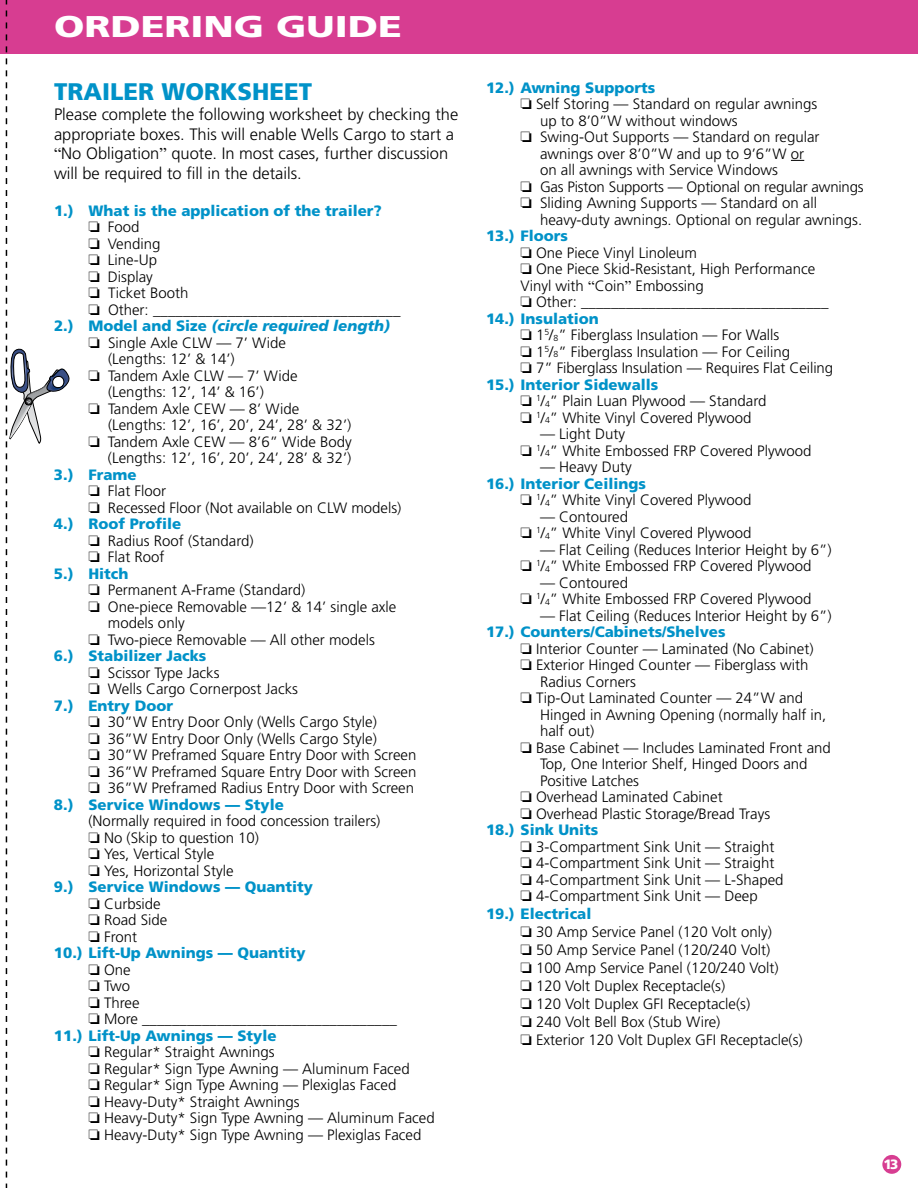
<style>
.page{position:relative;width:918px;height:1188px;background:#fff}
.page>*{position:absolute;margin:0;border:0;box-sizing:border-box;transform-origin:0 0}
.t1{font:900 30px "Frutiger";color:#fff;scale:1.3 1}
.t2{font:900 24px "Frutiger";color:#0092c8}
.t3{font:300 16.5px/19.8px "Frutiger";color:#000}
.t4{font:300 15px/16.5px "Frutiger";color:#000}
.t5{font:900 15px/16.5px "Frutiger";color:#0092c8}
.t6{font:900 13.5px "Frutiger";color:#fff}
.s1{font-family:"Times New Roman";font-weight:400}
.s2{font-weight:900;color:#0092c8}
.s3{font-weight:900;font-style:italic;color:#0092c8}
.s4{color:#000}
.s5{font-weight:300;color:#000}
.s6{font-size:8.7px}
</style>
<div class="page">
<div style="left:0;top:0;width:918px;height:54px;background:#d73d91"></div>
<svg style="left:791px;top:160px;width:13px;height:1px"></svg>
<svg style="left:6px;top:0;width:63px;height:1188px"></svg>
<div style="left:882px;top:1155px;width:19px;height:19px;background:#d73d91;border-radius:50%"></div>
<h1 class="t1" style="left:54px;top:8px;width:269px">ORDERING GUIDE</h1>
<h2 class="t2" style="left:54px;top:77px;width:260px">TRAILER WORKSHEET</h2>
<p class="t3" style="left:54px;top:104px;width:406px">Please complete the following worksheet by checking the appropriate boxes. This will enable Wells Cargo to start a <span class="s1">“</span>No Obligation<span class="s1">”</span> quote. In most cases, further discussion will be required to fill in the details.</p>
<p class="t5" style="left:54px;top:202px;width:329px">1.) What is the application of the trailer?</p>
<p class="t4" style="left:88px;top:219px;width:53px">□ Food</p>
<p class="t4" style="left:88px;top:235px;width:74px">□ Vending</p>
<p class="t4" style="left:88px;top:252px;width:70px">□ Line-Up</p>
<p class="t4" style="left:88px;top:268px;width:66px">□ Display</p>
<p class="t4" style="left:88px;top:285px;width:101px">□ Ticket Booth</p>
<p class="t4" style="left:54px;top:301px;width:348px;text-indent:34px">□ Other: _________________________________<br><span class="s2">2.) Model and Size</span> <span class="s3">(circle required length)</span></p>
<p class="t4" style="left:108px;top:334px;width:179px;text-indent:-20px">□ Single Axle CLW — 7’ Wide (Lengths: 12’ &amp; 14’)</p>
<p class="t4" style="left:108px;top:367px;width:191px;text-indent:-20px">□ Tandem Axle CLW — 7’ Wide (Lengths: 12’, 14’ &amp; 16’)</p>
<p class="t4" style="left:108px;top:400px;width:245px;text-indent:-20px">□ Tandem Axle CEW — 8’ Wide (Lengths: 12’, 16’, 20’, 24’, 28’ &amp; 32’)</p>
<p class="t4" style="left:88px;top:433px;width:265px;text-align:right">□ Tandem Axle CEW — 8’6” Wide Body (Lengths: 12’, 16’, 20’, 24’, 28’ &amp; 32’)</p>
<p class="t5" style="left:54px;top:466px;width:84px">3.) Frame</p>
<p class="t4" style="left:88px;top:483px;width:79px">□ Flat Floor</p>
<p class="t4" style="left:54px;top:499px;width:349px;text-indent:34px">□ Recessed Floor (Not available on CLW models)<br><span class="s2">4.) Roof Profile</span></p>
<p class="t4" style="left:88px;top:532px;width:167px">□ Radius Roof (Standard)</p>
<p class="t4" style="left:54px;top:549px;width:112px;text-indent:34px">□ Flat Roof<br><span class="s2">5.) Hitch</span></p>
<p class="t4" style="left:88px;top:582px;width:218px">□ Permanent A-Frame (Standard)</p>
<p class="t4" style="left:108px;top:598px;width:290px;text-indent:-20px">□ One-piece Removable —12’ &amp; 14’ single axle models only</p>
<p class="t4" style="left:54px;top:631px;width:322px;text-indent:34px">□ Two-piece Removable — All other models<br><span class="s2">6.) Stabilizer Jacks</span></p>
<p class="t4" style="left:88px;top:664px;width:133px">□ Scissor Type Jacks</p>
<p class="t4" style="left:54px;top:681px;width:246px;text-indent:34px">□ Wells Cargo Cornerpost Jacks<br><span class="s2">7.) Entry Door</span></p>
<p class="t4" style="left:88px;top:714px;width:290px">□ 30”W Entry Door Only (Wells Cargo Style)</p>
<p class="t4" style="left:88px;top:730px;width:290px">□ 36”W Entry Door Only (Wells Cargo Style)</p>
<p class="t4" style="left:88px;top:747px;width:329px">□ 30”W Preframed Square Entry Door with Screen</p>
<p class="t4" style="left:88px;top:763px;width:329px">□ 36”W Preframed Square Entry Door with Screen</p>
<p class="t4" style="left:54px;top:780px;width:362px;text-indent:34px">□ 36”W Preframed Radius Entry Door with Screen<br><span class="s2">8.) Service Windows — Style</span></p>
<p class="t4" style="left:88px;top:813px;width:293px">(Normally required in food concession trailers)</p>
<p class="t4" style="left:88px;top:829px;width:172px">□ No (Skip to question 10)</p>
<p class="t4" style="left:88px;top:846px;width:127px">□ Yes, Vertical Style</p>
<p class="t5" style="left:54px;top:862px;width:261px;text-indent:34px"><span class="s4">□</span> <span class="s5">Yes, Horizontal Style<br></span>9.) Service Windows — Quantity</p>
<p class="t4" style="left:88px;top:895px;width:74px">□ Curbside</p>
<p class="t4" style="left:88px;top:912px;width:80px">□ Road Side</p>
<p class="t5" style="left:54px;top:928px;width:253px;text-indent:34px"><span class="s4">□</span> <span class="s5">Front<br></span>10.) Lift-Up Awnings — Quantity</p>
<p class="t4" style="left:88px;top:961px;width:44px">□ One</p>
<p class="t4" style="left:88px;top:978px;width:43px">□ Two</p>
<p class="t4" style="left:88px;top:994px;width:53px">□ Three</p>
<p class="t4" style="left:54px;top:1011px;width:345px;text-indent:34px">□ More __________________________________<br><span class="s2">11.) Lift-Up Awnings — Style</span></p>
<p class="t4" style="left:88px;top:1044px;width:188px">□ Regular* Straight Awnings</p>
<p class="t4" style="left:88px;top:1060px;width:323px">□ Regular* Sign Type Awning — Aluminum Faced</p>
<p class="t4" style="left:88px;top:1077px;width:309px">□ Regular* Sign Type Awning — Plexiglas Faced</p>
<p class="t4" style="left:88px;top:1093px;width:213px">□ Heavy-Duty* Straight Awnings</p>
<p class="t4" style="left:88px;top:1110px;width:348px">□ Heavy-Duty* Sign Type Awning — Aluminum Faced</p>
<p class="t4" style="left:88px;top:1126px;width:334px">□ Heavy-Duty* Sign Type Awning — Plexiglas Faced</p>
<p class="t5" style="left:486px;top:79px;width:171px">12.) Awning Supports</p>
<p class="t4" style="left:540px;top:96px;width:279px;text-indent:-20px">□ Self Storing — Standard on regular awnings up to 8’0”W without windows</p>
<p class="t4" style="left:540px;top:129px;width:281px;text-indent:-20px">□ Swing-Out Supports — Standard on regular awnings over 8’0”W and up to 9’6”W or on all awnings with Service Windows</p>
<p class="t4" style="left:520px;top:179px;width:345px">□ Gas Piston Supports — Optional on regular awnings</p>
<p class="t4" style="left:540px;top:195px;width:324px;text-indent:-20px">□ Sliding Awning Supports — Standard on all heavy-duty awnings. Optional on regular awnings.</p>
<p class="t5" style="left:486px;top:228px;width:84px">13.) Floors</p>
<p class="t4" style="left:520px;top:245px;width:178px">□ One Piece Vinyl Linoleum</p>
<p class="t4" style="left:520px;top:261px;width:296px">□ One Piece Skid-Resistant, High Performance<br>Vinyl with <span class="s1">“</span>Coin<span class="s1">”</span> Embossing</p>
<p class="t4" style="left:486px;top:294px;width:344px;text-indent:34px">□ Other: _________________________________<br><span class="s2">14.) Insulation</span></p>
<p class="t4" style="left:520px;top:327px;width:260px">□ 1<sup>5</sup>/<span class="s6">8</span>” Fiberglass Insulation — For Walls</p>
<p class="t4" style="left:521px;top:344px;width:271px">□ 1<sup>5</sup>/<span class="s6">8</span>” Fiberglass Insulation — For Ceiling</p>
<p class="t4" style="left:486px;top:360px;width:349px;text-indent:34px">□ 7” Fiberglass Insulation — Requires Flat Ceiling<br><span class="s2">15.) Interior Sidewalls</span></p>
<p class="t4" style="left:521px;top:393px;width:247px">□ <sup>1</sup>/<span class="s6">4</span>” Plain Luan Plywood — Standard</p>
<p class="t4" style="left:521px;top:410px;width:232px">□ <sup>1</sup>/<span class="s6">4</span>” White Vinyl Covered Plywood</p>
<p class="t4" style="left:540px;top:426px;width:87px">— Light Duty</p>
<p class="t4" style="left:521px;top:443px;width:292px">□ <sup>1</sup>/<span class="s6">4</span>” White Embossed FRP Covered Plywood</p>
<p class="t4" style="left:540px;top:459px;width:93px">— Heavy Duty</p>
<p class="t5" style="left:486px;top:475px;width:162px">16.) Interior Ceilings</p>
<p class="t4" style="left:521px;top:492px;width:232px">□ <sup>1</sup>/<span class="s6">4</span>” White Vinyl Covered Plywood</p>
<p class="t4" style="left:540px;top:509px;width:90px">— Contoured</p>
<p class="t4" style="left:521px;top:525px;width:232px">□ <sup>1</sup>/<span class="s6">4</span>” White Vinyl Covered Plywood</p>
<p class="t4" style="left:540px;top:542px;width:293px">— Flat Ceiling (Reduces Interior Height by 6”)</p>
<p class="t4" style="left:521px;top:558px;width:292px">□ <sup>1</sup>/<span class="s6">4</span>” White Embossed FRP Covered Plywood</p>
<p class="t4" style="left:540px;top:575px;width:90px">— Contoured</p>
<p class="t4" style="left:521px;top:591px;width:292px">□ <sup>1</sup>/<span class="s6">4</span>” White Embossed FRP Covered Plywood</p>
<p class="t4" style="left:540px;top:608px;width:293px">— Flat Ceiling (Reduces Interior Height by 6”)</p>
<p class="t5" style="left:486px;top:624px;width:241px">17.) Counters/Cabinets/Shelves</p>
<p class="t4" style="left:521px;top:641px;width:295px">□ Interior Counter — Laminated (No Cabinet)</p>
<p class="t4" style="left:540px;top:657px;width:270px;text-indent:-20px">□ Exterior Hinged Counter — Fiberglass with<br>Radius Corners</p>
<p class="t4" style="left:540px;top:690px;width:288px;text-indent:-20px">□ Tip-Out Laminated Counter — 24”W and<br>Hinged in Awning Opening (normally half in, half out)</p>
<p class="t4" style="left:540px;top:740px;width:292px;text-indent:-20px">□ Base Cabinet — Includes Laminated Front and<br>Top, One Interior Shelf, Hinged Doors and<br>Positive Latches</p>
<p class="t4" style="left:521px;top:789px;width:204px">□ Overhead Laminated Cabinet</p>
<p class="t4" style="left:486px;top:806px;width:286px;text-indent:34px">□ Overhead Plastic Storage/Bread Trays<br><span class="s2">18.) Sink Units</span></p>
<p class="t4" style="left:521px;top:839px;width:255px">□ 3-Compartment Sink Unit — Straight</p>
<p class="t4" style="left:521px;top:855px;width:255px">□ 4-Compartment Sink Unit — Straight</p>
<p class="t4" style="left:521px;top:872px;width:265px">□ 4-Compartment Sink Unit — L-Shaped</p>
<p class="t4" style="left:486px;top:887px;width:273px;line-height:18px;text-indent:34px">□ 4-Compartment Sink Unit — Deep<br><span class="s2">19.) Electrical</span></p>
<p class="t4" style="left:521px;top:924px;width:253px">□ 30 Amp Service Panel (120 Volt only)</p>
<p class="t4" style="left:521px;top:942px;width:251px">□ 50 Amp Service Panel (120/240 Volt)</p>
<p class="t4" style="left:521px;top:960px;width:260px">□ 100 Amp Service Panel (120/240 Volt)</p>
<p class="t4" style="left:521px;top:978px;width:206px">□ 120 Volt Duplex Receptacle(s)</p>
<p class="t4" style="left:521px;top:996px;width:231px">□ 120 Volt Duplex GFI Receptacle(s)</p>
<p class="t4" style="left:521px;top:1014px;width:201px">□ 240 Volt Bell Box (Stub Wire)</p>
<p class="t4" style="left:521px;top:1032px;width:284px">□ Exterior 120 Volt Duplex GFI Receptacle(s)</p>
<p class="t6" style="left:883px;top:1156px;width:17px">13</p>
</div>
